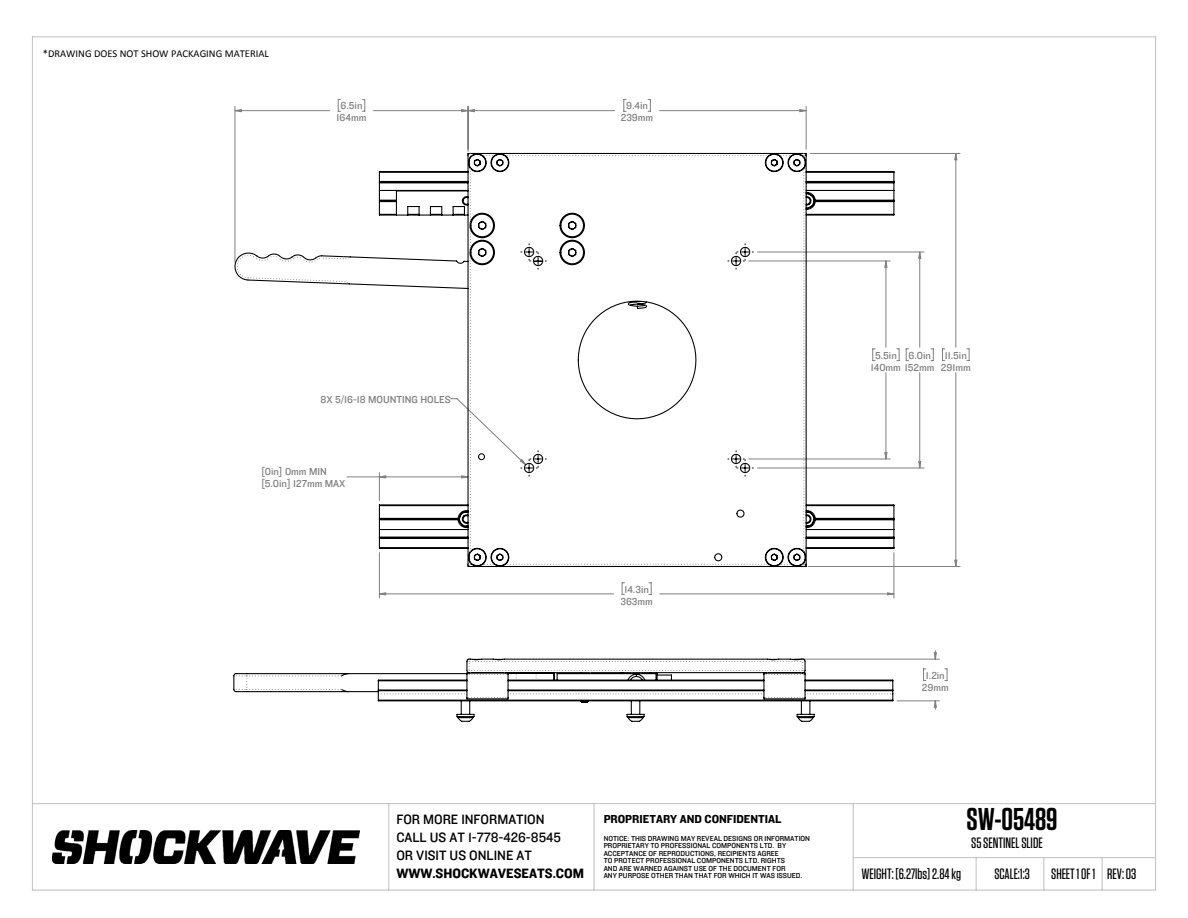
<style>
.page{position:relative;width:1188px;height:918px;background:#fff}
.page>*{position:absolute;margin:0;border:0;box-sizing:border-box;transform-origin:0 0}
.t1{font:600 31.5px "Tungsten";color:#000}
.t2{font:500 15px "Tungsten";color:#000}
.t3{font:14.1px/17.9px "Knockout HTF31 Junior Middlewt";color:#000}
.t4{font:14.1px "Knockout HTF51 Middleweight";color:#000}
.t5{font:12px "Knockout HTF51 Middleweight";color:#000}
.t6{font:10.5px/12px "Knockout HTF31 Junior Middlewt";color:#808080;text-align:center}
.t7{font:10.5px "Calibri";color:#000}
.t8{font:7.5px/7.5px "Knockout HTF31 Junior Middlewt";color:#000}
</style>
<div class="page">
<img style="left:53px;top:830px;width:307px;height:34px">
<hr style="left:32px;top:36px;width:1124px;height:1px;background:#c0c0c0">
<hr style="left:32px;top:37px;width:1px;height:853px;background:#c0c0c0">
<hr style="left:32px;top:890px;width:1124px;height:1px;background:#c0c0c0">
<hr style="left:1155px;top:37px;width:1px;height:853px;background:#c0c0c0">
<hr style="left:32px;top:803px;width:357px;height:1px;background:#c0c0c0">
<hr style="left:594px;top:804px;width:1px;height:86px;background:#c0c0c0">
<hr style="left:1102px;top:858px;width:1px;height:32px;background:#c0c0c0">
<hr style="left:976px;top:858px;width:1px;height:32px;background:#c0c0c0">
<hr style="left:853px;top:857px;width:303px;height:1px;background:#c0c0c0">
<hr style="left:853px;top:803px;width:303px;height:1px;background:#c0c0c0">
<hr style="left:1043px;top:858px;width:1px;height:32px;background:#c0c0c0">
<hr style="left:853px;top:804px;width:1px;height:86px;background:#c0c0c0">
<hr style="left:388px;top:804px;width:1px;height:86px;background:#c0c0c0">
<hr style="left:389px;top:803px;width:464px;height:1px;background:#c0c0c0">
<svg style="left:235px;top:110px;width:722px;height:597px"></svg>
<svg style="left:234px;top:152px;width:661px;height:416px"></svg>
<svg style="left:804px;top:168px;width:1px;height:384px"></svg>
<svg style="left:506px;top:564px;width:263px;height:1px"></svg>
<svg style="left:470px;top:168px;width:1px;height:384px"></svg>
<svg style="left:506px;top:155px;width:263px;height:1px"></svg>
<svg style="left:803px;top:153px;width:4px;height:4px"></svg>
<svg style="left:803px;top:563px;width:4px;height:3px"></svg>
<svg style="left:468px;top:563px;width:4px;height:3px"></svg>
<svg style="left:468px;top:153px;width:4px;height:4px"></svg>
<svg style="left:236px;top:254px;width:115px;height:31px"></svg>
<svg style="left:233px;top:658px;width:661px;height:64px"></svg>
<h3 class="t7" style="left:43px;top:47px;width:228px">*DRAWING DOES NOT SHOW PACKAGING MATERIAL</h3>
<h3 class="t6" style="left:337px;top:100px;width:31px">6.5in<br>164mm</h3>
<h3 class="t6" style="left:621px;top:100px;width:34px">9.4in<br>239mm</h3>
<h3 class="t6" style="left:321px;top:393px;width:132px">8X 5/16-18 MOUNTING HOLES</h3>
<h3 class="t6" style="left:261px;top:466px;width:86px;text-align:left">[0in] 0mm MIN [5.0in] 127mm MAX</h3>
<h3 class="t6" style="left:621px;top:583px;width:34px">14.3in<br>363mm</h3>
<h3 class="t6" style="left:909px;top:349px;width:24px">6.0in</h3>
<h3 class="t6" style="left:941px;top:349px;width:31px">11.5in<br>291mm</h3>
<h3 class="t6" style="left:871px;top:349px;width:65px;text-align:left;text-indent:4px">5.5in<br>140mm 152mm</h3>
<h3 class="t6" style="left:922px;top:669px;width:28px">1.2in<br>29mm</h3>
<h1 class="t1" style="left:967px;top:803px;width:92px">SW-05489</h1>
<h3 class="t5" style="left:604px;top:813px;width:179px">PROPRIETARY AND CONFIDENTIAL</h3>
<h3 class="t3" style="left:396px;top:811px;width:166px">FOR MORE INFORMATION<br>CALL US AT 1-778-426-8545<br>OR VISIT US ONLINE AT</h3>
<h3 class="t4" style="left:396px;top:866px;width:189px">WWW.SHOCKWAVESEATS.COM</h3>
<h2 class="t2" style="left:1107px;top:866px;width:31px">REV: 03</h2>
<p class="t8" style="left:604px;top:835px;width:208px">NOTICE: THIS DRAWING MAY REVEAL DESIGNS OR INFORMATION PROPRIETARY TO PROFESSIONAL COMPONENTS LTD. BY ACCEPTANCE OF REPRODUCTIONS, RECIPIENTS AGREE<br>TO PROTECT PROFESSIONAL COMPONENTS LTD. RIGHTS<br>AND ARE WARNED AGAINST USE OF THE DOCUMENT FOR<br>ANY PURPOSE OTHER THAN THAT FOR WHICH IT WAS ISSUED.</p>
<h2 class="t2" style="left:971px;top:835px;width:73px">S5 SENTINEL SLIDE</h2>
<h2 class="t2" style="left:861px;top:866px;width:101px">WEIGHT: [6.27lbs] 2.84 kg</h2>
<h2 class="t2" style="left:1051px;top:866px;width:45px">SHEET 1 OF 1</h2>
<h2 class="t2" style="left:994px;top:866px;width:37px">SCALE:1:3</h2>
</div>
